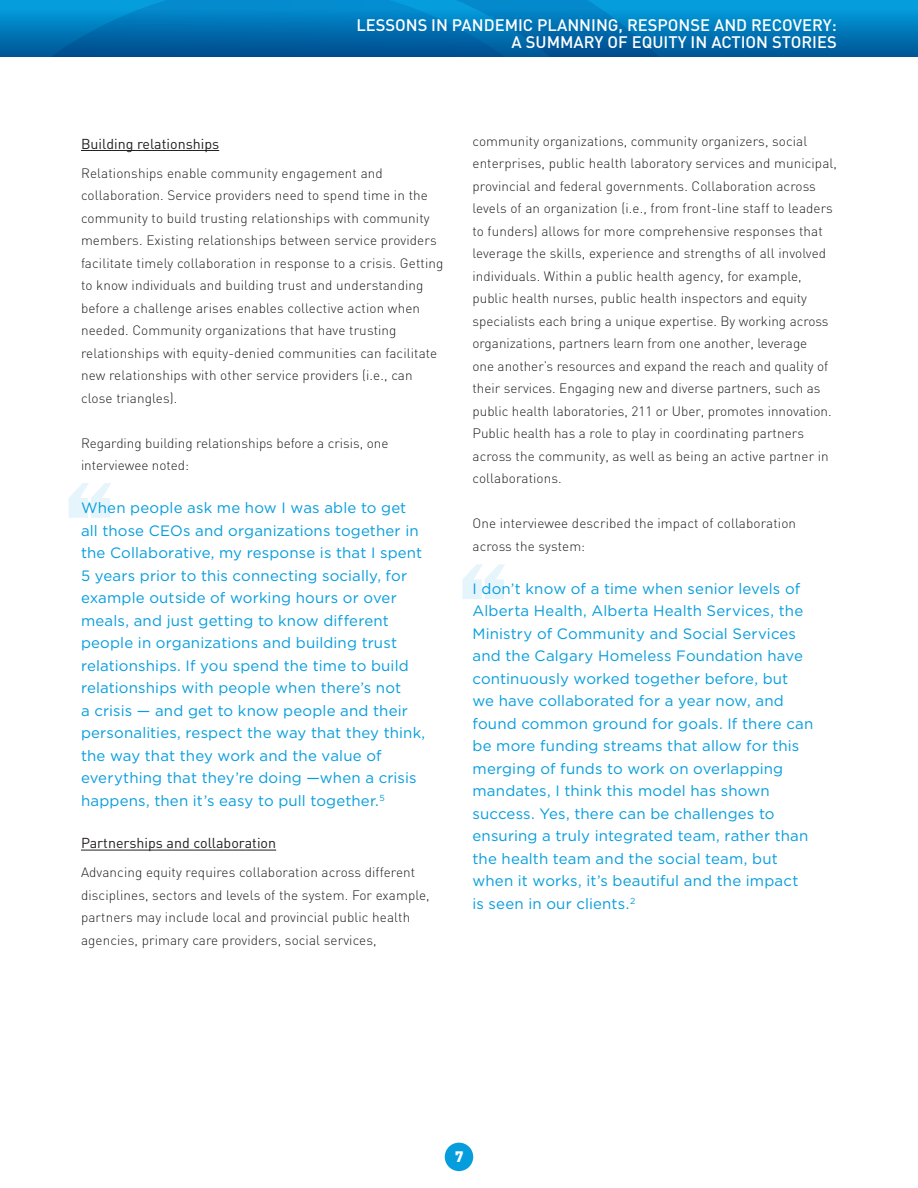
<style>
.page{position:relative;width:918px;height:1188px;background:#fff}
.page>*{position:absolute;margin:0;border:0;box-sizing:border-box;transform-origin:0 0}
.t1{font:90.75px "Champion HTF Heavyweight";color:#069ddc;scale:.88 1}
.t2{font:500 16.5px/17.2px "DIN";color:#fff;text-align:right}
.t3{font:15px/22.5px "Gotham HTF";letter-spacing:.01em;color:#069ddc}
.t4{font:900 15px "DIN";color:#fff}
.t5{font:14.25px "DIN";color:#231f20}
.t6{font:300 13.5px/22.5px "DIN";letter-spacing:.01em;color:#231f20}
</style>
<div class="page">
<div style="left:0;top:0;width:918px;height:57px;background:linear-gradient(to bottom,#05a6e5,#005495)"></div>
<svg style="left:0;top:0;width:813px;height:57px;background:#0174b5"></svg>
<div style="left:445px;top:1143px;width:28px;height:28px;background:#069ddc;border-radius:50%"></div>
<hr style="left:81px;top:150px;width:138px;height:1px;background:#231f20">
<hr style="left:81px;top:850px;width:195px;height:1px;background:#231f20">
<p class="t2" style="left:356px;top:16px;width:482px">LESSONS IN PANDEMIC PLANNING, RESPONSE AND RECOVERY:<br>A SUMMARY OF EQUITY IN ACTION STORIES</p>
<p class="t5" style="left:81px;top:134px;width:140px">Building relationships</p>
<p class="t6" style="left:81px;top:162px;width:364px">Relationships enable community engagement and collaboration. Service providers need to spend time in the community to build trusting relationships with community members. Existing relationships between service providers facilitate timely collaboration in response to a crisis. Getting to know individuals and building trust and understanding before a challenge arises enables collective action when needed. Community organizations that have trusting relationships with equity-denied communities can facilitate new relationships with other service providers (i.e., can close triangles).</p>
<p class="t6" style="left:81px;top:432px;width:309px">Regarding building relationships before a crisis, one interviewee noted:</p>
<p class="t3" style="left:81px;top:496px;width:346px">When people ask me how I was able to get all those CEOs and organizations together in the Collaborative, my response is that I spent 5 years prior to this connecting socially, for example outside of working hours or over meals, and just getting to know different people in organizations and building trust relationships. If you spend the time to build relationships with people when there’s not<br>a crisis — and get to know people and their personalities, respect the way that they think, the way that they work and the value of everything that they’re doing —when a crisis happens, then it’s easy to pull together.<sup>5</sup></p>
<p class="t5" style="left:81px;top:834px;width:197px">Partnerships and collaboration</p>
<p class="t6" style="left:81px;top:861px;width:350px">Advancing equity requires collaboration across different disciplines, sectors and levels of the system. For example, partners may include local and provincial public health agencies, primary care providers, social services,</p>
<h1 class="t1" style="left:66px;top:461px;width:56px">“</h1>
<p class="t6" style="left:472px;top:130px;width:366px">community organizations, community organizers, social enterprises, public health laboratory services and municipal, provincial and federal governments. Collaboration across levels of an organization (i.e., from front-line staff to leaders to funders) allows for more comprehensive responses that leverage the skills, experience and strengths of all involved individuals. Within a public health agency, for example, public health nurses, public health inspectors and equity specialists each bring a unique expertise. By working across organizations, partners learn from one another, leverage<br>one another’s resources and expand the reach and quality of their services. Engaging new and diverse partners, such as public health laboratories, 211 or Uber, promotes innovation.<br>Public health has a role to play in coordinating partners across the community, as well as being an active partner in collaborations.</p>
<p class="t6" style="left:472px;top:512px;width:325px">One interviewee described the impact of collaboration across the system:</p>
<p class="t3" style="left:472px;top:577px;width:342px">I don’t know of a time when senior levels of Alberta Health, Alberta Health Services, the Ministry of Community and Social Services and the Calgary Homeless Foundation have continuously worked together before, but we have collaborated for a year now, and found common ground for goals. If there can be more funding streams that allow for this merging of funds to work on overlapping mandates, I think this model has shown success. Yes, there can be challenges to ensuring a truly integrated team, rather than the health team and the social team, but when it works, it’s beautiful and the impact is seen in our clients.<sup>2</sup></p>
<h1 class="t1" style="left:459px;top:542px;width:56px">“</h1>
<p class="t4" style="left:455px;top:1146px;width:10px">7</p>
</div>
